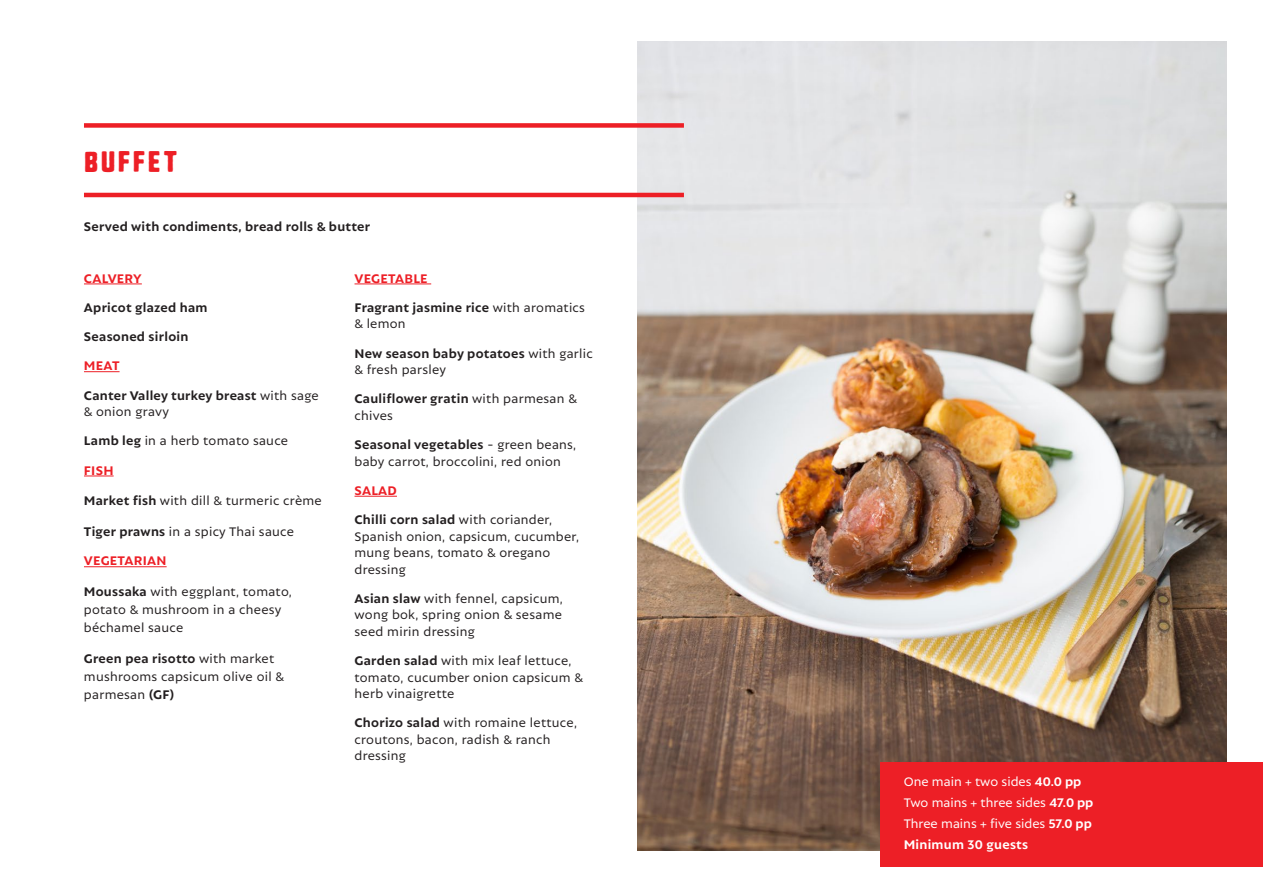
<style>
.page{position:relative;width:1263px;height:893px;background:#fff}
.page>*{position:absolute;margin:0;border:0;box-sizing:border-box;transform-origin:0 0}
.t1{font:30px "Fenway Sans";letter-spacing:.05em;color:#ed1f26}
.t2{font:13.5px/16.5px "Autor";letter-spacing:.02em;color:#231f20}
.t3{font:700 13.5px/16.5px "Autor";letter-spacing:.02em;color:#231f20}
.t4{font:13.5px/21px "Autor";color:#fff}
.t5{font:700 13.5px "Autor";letter-spacing:.02em;color:#ed1f26}
.s1{font-weight:400}
.s2{font-weight:700}
</style>
<div class="page">
<img style="left:638px;top:41px;width:588px;height:810px">
<div style="left:880px;top:762px;width:383px;height:105px;background:#ed1f26"></div>
<hr style="left:84px;top:193px;width:600px;height:4px;background:#ed1f26">
<div style="left:84px;top:123px;width:600px;height:5px;background:#ed1f26"></div>
<hr style="left:84px;top:284px;width:58px;height:1px;background:#ed1f26">
<hr style="left:84px;top:371px;width:36px;height:1px;background:#ed1f26">
<hr style="left:84px;top:476px;width:30px;height:1px;background:#ed1f26">
<hr style="left:84px;top:566px;width:83px;height:1px;background:#ed1f26">
<hr style="left:354px;top:284px;width:77px;height:1px;background:#ed1f26">
<hr style="left:354px;top:496px;width:43px;height:1px;background:#ed1f26">
<p class="t1" style="left:84px;top:148px;width:95px">BUFFET</p>
<p class="t3" style="left:84px;top:218px;width:288px">Served with condiments, bread rolls &amp; butter</p>
<p class="t5" style="left:84px;top:270px;width:59px">CALVERY</p>
<p class="t3" style="left:84px;top:299px;width:125px">Apricot glazed ham</p>
<p class="t3" style="left:84px;top:328px;width:106px">Seasoned sirloin</p>
<p class="t5" style="left:84px;top:358px;width:37px">MEAT</p>
<p class="t3" style="left:84px;top:387px;width:236px">Canter Valley turkey breast <span class="s1">with sage &amp; onion gravy</span></p>
<p class="t2" style="left:84px;top:432px;width:206px"><span class="s2">Lamb leg</span> in a herb tomato sauce</p>
<p class="t5" style="left:84px;top:462px;width:31px">FISH</p>
<p class="t2" style="left:84px;top:492px;width:239px"><span class="s2">Market fish</span> with dill &amp; turmeric crème</p>
<p class="t2" style="left:84px;top:523px;width:212px"><span class="s2">Tiger prawns</span> in a spicy Thai sauce</p>
<p class="t5" style="left:84px;top:553px;width:84px">VEGETARIAN</p>
<p class="t2" style="left:84px;top:582px;width:209px;line-height:18px"><span class="s2">Moussaka</span> with eggplant, tomato, potato &amp; mushroom in a cheesy béchamel sauce</p>
<p class="t2" style="left:84px;top:649px;width:202px;line-height:18px"><span class="s2">Green pea risotto</span> with market mushrooms capsicum olive oil &amp; parmesan <span class="s2">(GF)</span></p>
<p class="t5" style="left:354px;top:270px;width:75px">VEGETABLE</p>
<p class="t3" style="left:354px;top:299px;width:232px">Fragrant jasmine rice <span class="s1">with aromatics &amp; lemon</span></p>
<p class="t2" style="left:354px;top:344px;width:240px"><span class="s2">New season baby potatoes</span> with garlic &amp; fresh parsley</p>
<p class="t2" style="left:354px;top:390px;width:224px"><span class="s2">Cauliflower gratin</span> with parmesan &amp; chives</p>
<p class="t2" style="left:354px;top:436px;width:223px"><span class="s2">Seasonal vegetables</span> - green beans, baby carrot, broccolini, red onion</p>
<p class="t5" style="left:354px;top:482px;width:44px">SALAD</p>
<p class="t2" style="left:354px;top:511px;width:226px"><span class="s2">Chilli corn salad</span> with coriander,<br>Spanish onion, capsicum, cucumber, mung beans, tomato &amp; oregano dressing</p>
<p class="t2" style="left:354px;top:590px;width:210px;text-align:justify"><span class="s2">Asian slaw</span> with fennel, capsicum, wong bok, spring onion &amp; sesame seed mirin dressing</p>
<p class="t2" style="left:354px;top:652px;width:230px"><span class="s2">Garden salad</span> with mix leaf lettuce, tomato, cucumber onion capsicum &amp; herb vinaigrette</p>
<p class="t2" style="left:354px;top:714px;width:224px"><span class="s2">Chorizo salad</span> with romaine lettuce, croutons, bacon, radish &amp; ranch dressing</p>
<p class="t4" style="left:904px;top:770px;width:191px">One main + two sides <span class="s2">40.0 pp<br></span>Two mains + three sides <span class="s2">47.0 pp<br></span>Three mains + five sides <span class="s2">57.0 pp<br>Minimum 30 guests</span></p>
</div>
